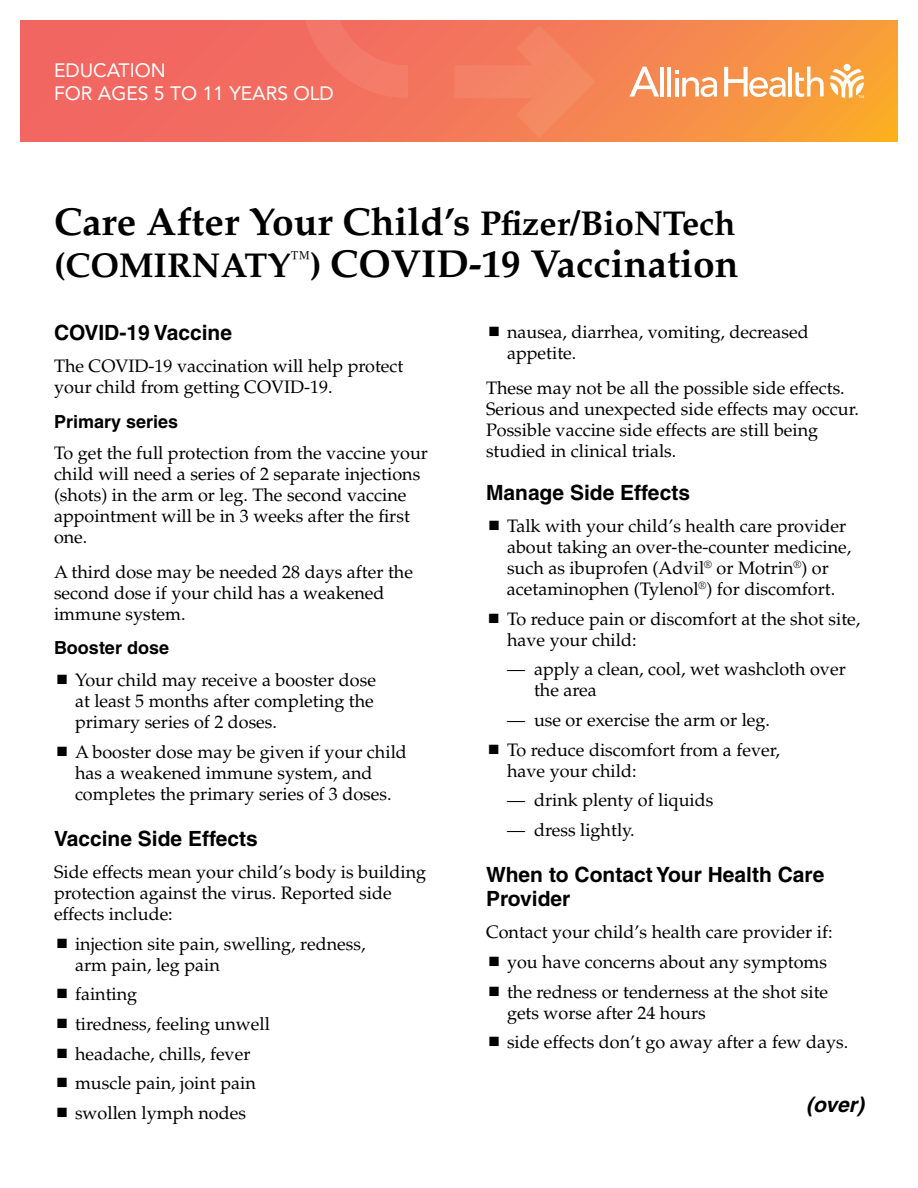
<style>
.page{position:relative;width:918px;height:1188px;background:#fff}
.page>*{position:absolute;margin:0;border:0;box-sizing:border-box;transform-origin:0 0}
.t1{font:700 39px/42px "Palatino";color:#000}
.t2{font:700 21px/24px "Helvetica";color:#000}
.t3{font:italic 700 21px "Helvetica";color:#000}
.t4{font:19.2px/23.1px "Avenir LT Std";color:#fff}
.t5{font:18px/21px "Palatino";color:#000}
.t6{font:700 18px "Helvetica";color:#000}
.s1{font-size:34.5px}
</style>
<div class="page">
<svg style="left:20px;top:20px;width:878px;height:122px;background:#f47b54"></svg>
<svg style="left:830px;top:69px;width:34px;height:29px"></svg>
<div style="left:844px;top:64px;width:7px;height:7px;background:#fff;border-radius:50%"></div>
<hr style="left:660px;top:67px;width:4px;height:30px;background:#fff">
<hr style="left:667px;top:67px;width:4px;height:30px;background:#fff">
<hr style="left:789px;top:67px;width:3px;height:30px;background:#fff">
<svg style="left:795px;top:67px;width:29px;height:30px"></svg>
<svg style="left:675px;top:71px;width:42px;height:26px"></svg>
<svg style="left:629px;top:67px;width:30px;height:30px"></svg>
<svg style="left:724px;top:67px;width:62px;height:30px"></svg>
<svg style="left:454px;top:25px;width:142px;height:113px;background:#f37f5d"></svg>
<svg style="left:301px;top:20px;width:127px;height:78px;background:#f27362"></svg>
<p class="t4" style="left:54px;top:59px;width:281px">EDUCATION<br>FOR AGES 5 TO 11 YEARS OLD</p>
<h1 class="t1" style="left:54px;top:201px;width:686px">Care After Your Child’s <span class="s1">Pfizer/BioNTech (COMIRNATY</span><sup>™</sup><span class="s1">)</span> COVID-19 Vaccination</h1>
<p class="t2" style="left:54px;top:321px;width:180px">COVID-19 Vaccine</p>
<p class="t5" style="left:54px;top:356px;width:351px">The COVID-19 vaccination will help protect your child from getting COVID-19.</p>
<p class="t6" style="left:54px;top:410px;width:126px">Primary series</p>
<p class="t5" style="left:54px;top:443px;width:376px">To get the full protection from the vaccine your child will need a series of 2 separate injections (shots) in the arm or leg. The second vaccine appointment will be in 3 weeks after the first one.</p>
<p class="t5" style="left:54px;top:562px;width:360px">A third dose may be needed 28 days after the second dose if your child has a weakened immune system.</p>
<p class="t6" style="left:54px;top:637px;width:117px">Booster dose</p>
<p class="t5" style="left:75px;top:670px;width:302px;text-align:justify">Your child may receive a booster dose at least 5 months after completing the primary series of 2 doses.</p>
<p class="t5" style="left:75px;top:742px;width:333px">A booster dose may be given if your child has a weakened immune system, and completes the primary series of 3 doses.</p>
<p class="t2" style="left:54px;top:826px;width:205px">Vaccine Side Effects</p>
<p class="t5" style="left:54px;top:861px;width:374px">Side effects mean your child’s body is building protection against the virus. Reported side effects include:</p>
<p class="t5" style="left:75px;top:933px;width:292px">injection site pain, swelling, redness, arm pain, leg pain</p>
<p class="t5" style="left:75px;top:980px;width:197px;line-height:29.7px">fainting<br>tiredness, feeling unwell headache, chills, fever muscle pain, joint pain swollen lymph nodes</p>
<p class="t5" style="left:507px;top:322px;width:303px">nausea, diarrhea, vomiting, decreased appetite.</p>
<p class="t5" style="left:486px;top:378px;width:375px">These may not be all the possible side effects.<br>Serious and unexpected side effects may occur.<br>Possible vaccine side effects are still being studied in clinical trials.</p>
<p class="t2" style="left:486px;top:481px;width:206px">Manage Side Effects</p>
<p class="t5" style="left:507px;top:516px;width:346px">Talk with your child’s health care provider about taking an over-the-counter medicine, such as ibuprofen (Advil<sup>®</sup> or Motrin<sup>®</sup>) or acetaminophen (Tylenol<sup>®</sup>) for discomfort.</p>
<p class="t5" style="left:507px;top:608px;width:355px">To reduce pain or discomfort at the shot site, have your child:</p>
<p class="t5" style="left:534px;top:659px;width:313px;text-indent:-27px">— apply a clean, cool, wet washcloth over the area</p>
<p class="t5" style="left:507px;top:705px;width:275px;line-height:29.7px">— use or exercise the arm or leg.<br>To reduce discomfort from a fever,</p>
<p class="t5" style="left:507px;top:760px;width:131px">have your child:</p>
<p class="t5" style="left:507px;top:790px;width:208px">— drink plenty of liquids</p>
<p class="t5" style="left:507px;top:820px;width:129px">— dress lightly.</p>
<p class="t2" style="left:486px;top:862px;width:340px">When to Contact Your Health Care<br>Provider</p>
<p class="t5" style="left:507px;top:917px;width:327px;line-height:29.8px;text-indent:-21px">Contact your child’s health care provider if: you have concerns about any symptoms the redness or tenderness at the shot site</p>
<p class="t5" style="left:507px;top:998px;width:343px;line-height:29.7px">gets worse after 24 hours<br>side effects don’t go away after a few days.</p>
<p class="t3" style="left:806px;top:1092px;width:59px">(over)</p>
</div>
